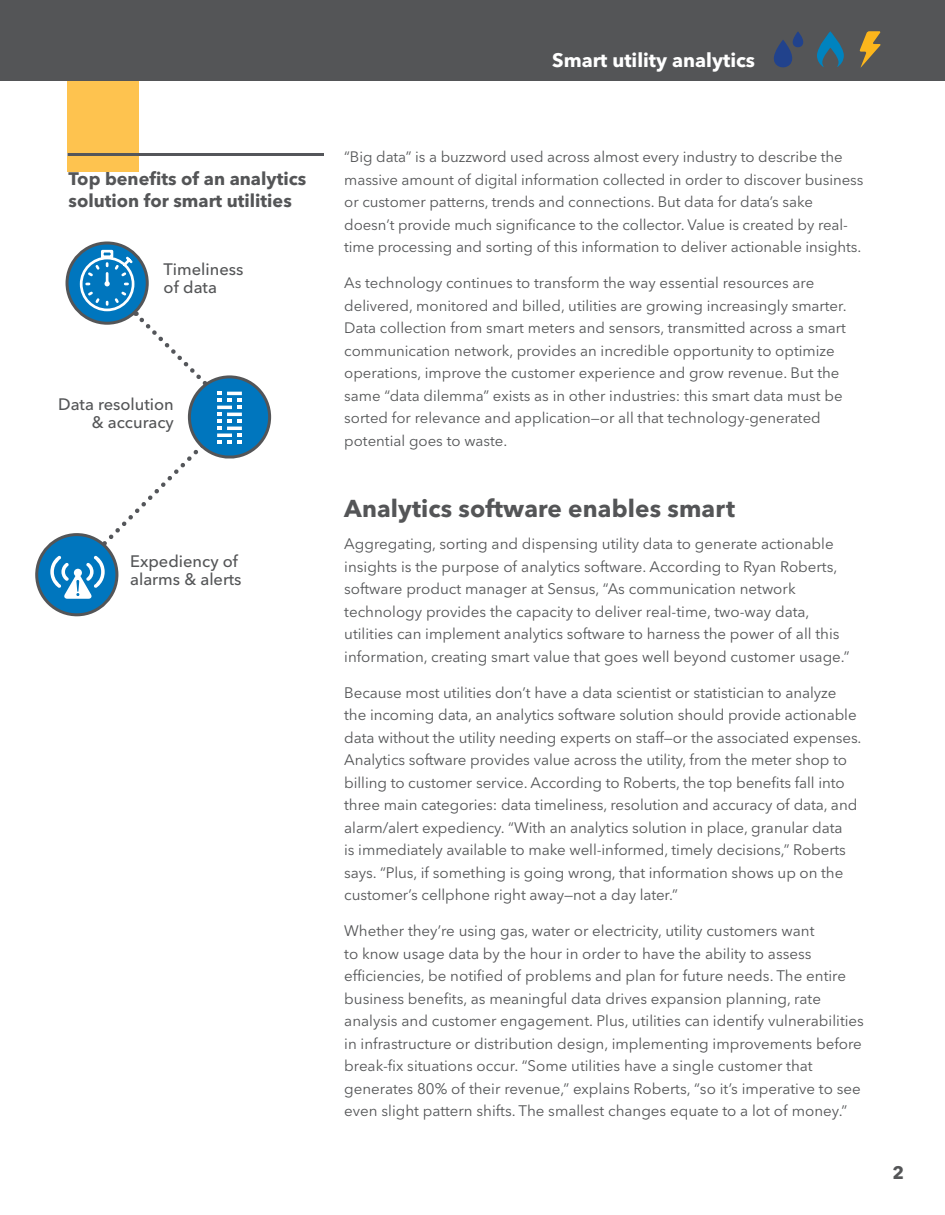
<style>
.page{position:relative;width:945px;height:1215px;background:#fff}
.page>*{position:absolute;margin:0;border:0;box-sizing:border-box;transform-origin:0 0}
.Main_Body_Text{font:700 24.3px "Avenir Next LT Pro";letter-spacing:.005em;color:#545557}
.Title_Header{font:700 19.5px "Avenir Next LT Pro";color:#fff}
.Main_Body_Text-2{font:700 18px/22.5px "Avenir Next LT Pro";color:#545557}
.Main_Body_Text-3{font:500 16.5px/18px "Avenir Next LT Pro";color:#545557}
.Main_Body_Text-4{font:15.15px/22.5px "Avenir Next LT Pro";color:#545557}
.Main_Body_Text-5{font:15px/22.5px "Avenir Next LT Pro";color:#545557}
</style>
<div class="page">
<div style="left:0;top:0;width:945px;height:81px;background:#545557"></div>
<svg style="left:774px;top:32px;width:30px;height:36px"></svg>
<svg style="left:817px;top:31px;width:27px;height:36px"></svg>
<svg style="left:860px;top:31px;width:21px;height:37px"></svg>
<hr style="left:68px;top:153px;width:256px;height:3px;background:#54565a">
<svg style="left:67px;top:243px;width:80px;height:80px"></svg>
<svg style="left:35px;top:249px;width:237px;height:368px"></svg>
<div style="left:74px;top:569px;width:8px;height:8px;background:#fff;border-radius:50%"></div>
<div style="left:68px;top:81px;width:72px;height:72px;background:#fec34f"></div>
<div style="left:68px;top:156px;width:72px;height:16px;background:#fec34f"></div>
<p class="Main_Body_Text-2" style="left:69px;top:167px;width:239px">Top benefits of an analytics solution for smart utilities</p>
<p class="Main_Body_Text-3" style="left:164px;top:260px;width:81px">Timeliness of data</p>
<p class="Main_Body_Text-3" style="left:58px;top:395px;width:117px">Data resolution</p>
<p class="Main_Body_Text-3" style="left:92px;top:413px;width:84px">&amp; accuracy</p>
<p class="Main_Body_Text-3" style="left:130px;top:552px;width:113px">Expediency of alarms &amp; alerts</p>
<p class="Title_Header" style="left:552px;top:49px;width:204px">Smart utility analytics</p>
<p class="Main_Body_Text-5" style="left:344px;top:146px;width:521px">“Big data” is a buzzword used across almost every industry to describe the massive amount of digital information collected in order to discover business or customer patterns, trends and connections. But data for data’s sake doesn’t provide much significance to the collector. Value is created by real&shy;time processing and sorting of this information to deliver actionable insights.</p>
<p class="Main_Body_Text-5" style="left:344px;top:272px;width:504px">As technology continues to transform the way essential resources are delivered, monitored and billed, utilities are growing increasingly smarter.<br>Data collection from smart meters and sensors, transmitted across a smart communication network, provides an incredible opportunity to optimize operations, improve the customer experience and grow revenue. But the same “data dilemma” exists as in other industries: this smart data must be sorted for relevance and application—or all that technology-generated potential goes to waste.</p>
<p class="Main_Body_Text" style="left:344px;top:493px;width:393px">Analytics software enables smart</p>
<p class="Main_Body_Text-4" style="left:344px;top:532px;width:507px">Aggregating, sorting and dispensing utility data to generate actionable insights is the purpose of analytics software. According to Ryan Roberts, software product manager at Sensus, “As communication network technology provides the capacity to deliver real-time, two-way data, utilities can implement analytics software to harness the power of all this information, creating smart value that goes well beyond customer usage.”</p>
<p class="Main_Body_Text-4" style="left:344px;top:681px;width:519px">Because most utilities don’t have a data scientist or statistician to analyze the incoming data, an analytics software solution should provide actionable data without the utility needing experts on staff—or the associated expenses.<br>Analytics software provides value across the utility, from the meter shop to billing to customer service. According to Roberts, the top benefits fall into three main categories: data timeliness, resolution and accuracy of data, and alarm/alert expediency. “With an analytics solution in place, granular data<br>is immediately available to make well-informed, timely decisions,” Roberts says. “Plus, if something is going wrong, that information shows up on the customer’s cellphone right away—not a day later.”</p>
<p class="Main_Body_Text-4" style="left:344px;top:919px;width:521px">Whether they’re using gas, water or electricity, utility customers want<br>to know usage data by the hour in order to have the ability to assess efficiencies, be notified of problems and plan for future needs. The entire business benefits, as meaningful data drives expansion planning, rate analysis and customer engagement. Plus, utilities can identify vulnerabilities in infrastructure or distribution design, implementing improvements before break-fix situations occur. “Some utilities have a single customer that generates 80% of their revenue,” explains Roberts, “so it’s imperative to see even slight pattern shifts. The smallest changes equate to a lot of money.”</p>
<p class="Main_Body_Text-2" style="left:893px;top:1161px;width:13px">2</p>
</div>
